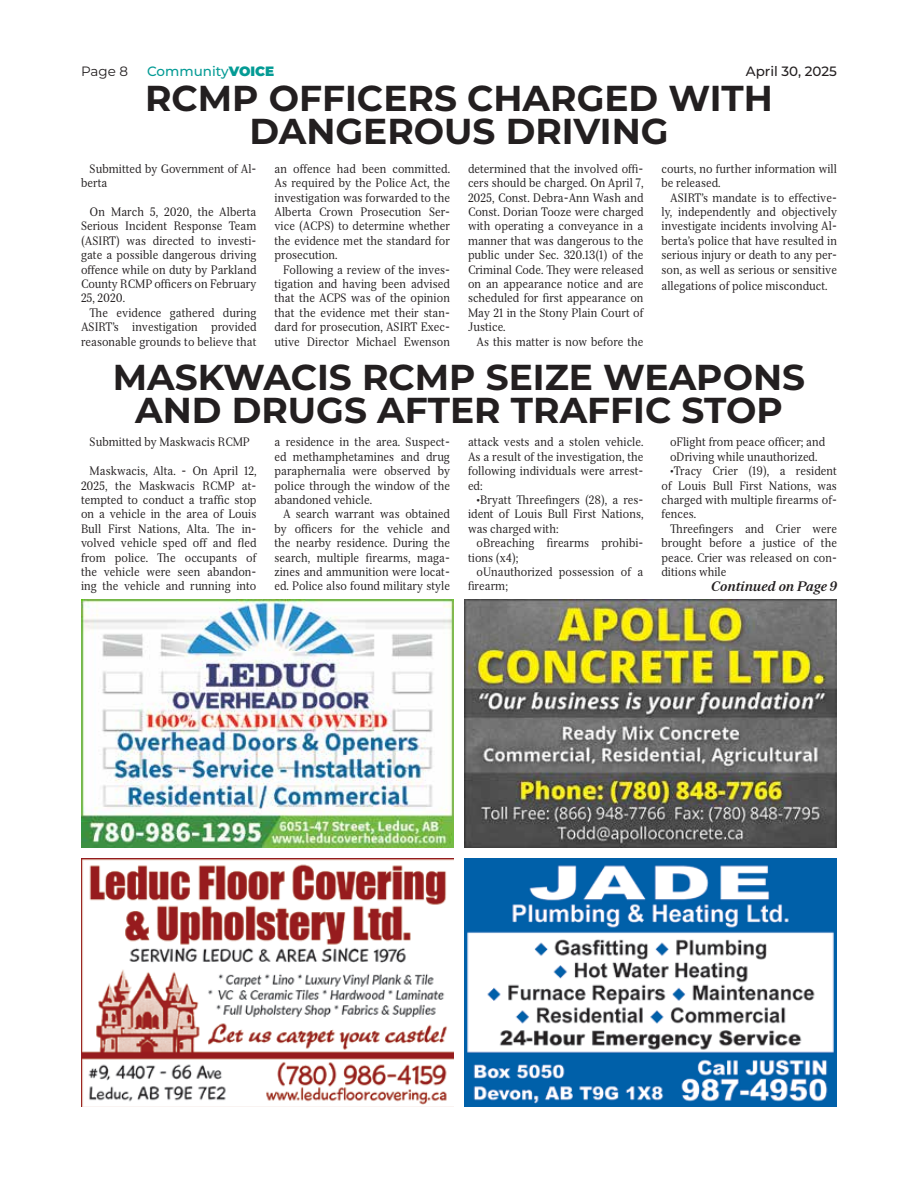
<style>
.page{position:relative;width:918px;height:1188px;background:#fff}
.page>*{position:absolute;margin:0;border:0;box-sizing:border-box;transform-origin:0 0}
.t1{font:700 36px/33px "Montserrat";color:#231f20;text-align:center}
.t2{font:italic 700 13.5px "Serif 12 Beta";color:#231f20}
.t3{font:500 13.5px "Montserrat";color:#049b95}
.t4{font:500 13.5px "Montserrat";color:#231f20}
.t5{font:13.5px "Montserrat";color:#231f20}
.t6{font:12px/14.4px "Serif 12 Beta";color:#231f20;text-align:justify;scale:.9 1}
.s1{font-weight:900}
</style>
<div class="page">
<img style="left:81px;top:859px;width:373px;height:248px">
<img style="left:464px;top:859px;width:373px;height:248px">
<img style="left:81px;top:599px;width:373px;height:249px">
<img style="left:464px;top:599px;width:373px;height:249px">
<p class="t5" style="left:81px;top:62px;width:49px">Page 8</p>
<p class="t3" style="left:147px;top:62px;width:129px">Community<span class="s1">VOICE</span></p>
<p class="t4" style="left:746px;top:62px;width:93px">April 30, 2025</p>
<h1 class="t1" style="left:145px;top:80px;width:629px">RCMP OFFICERS CHARGED WITH<br>DANGEROUS DRIVING</h1>
<p class="t6" style="left:81px;top:161px;width:197px;text-indent:9px">Submitted by Government of Al&shy;berta</p>
<p class="t6" style="left:81px;top:205px;width:197px;text-indent:9px">On March 5, 2020, the Alberta Serious Incident Response Team (ASIRT) was directed to investi&shy;gate a possible dangerous driving offence while on duty by Parkland County RCMP officers on February 25, 2020.</p>
<p class="t6" style="left:81px;top:305px;width:197px;text-indent:9px">The evidence gathered during ASIRT’s investigation provided reasonable grounds to believe that</p>
<p class="t6" style="left:274px;top:161px;width:197px">an offence had been committed.<br>As required by the Police Act, the investigation was forwarded to the Alberta Crown Prosecution Ser&shy;vice (ACPS) to determine whether the evidence met the standard for prosecution.</p>
<p class="t6" style="left:274px;top:262px;width:197px;text-indent:9px">Following a review of the inves&shy;tigation and having been advised that the ACPS was of the opinion that the evidence met their stan&shy;dard for prosecution, ASIRT Exec&shy;utive Director Michael Ewenson</p>
<p class="t6" style="left:468px;top:161px;width:197px">determined that the involved offi&shy;cers should be charged. On April 7, 2025, Const. Debra-Ann Wash and Const. Dorian Tooze were charged with operating a conveyance in a manner that was dangerous to the public under Sec. 320.13(1) of the Criminal Code. They were released on an appearance notice and are scheduled for first appearance on May 21 in the Stony Plain Court of Justice.</p>
<p class="t6" style="left:477px;top:334px;width:187px">As this matter is now before the</p>
<p class="t6" style="left:662px;top:161px;width:196px">courts, no further information will be released.</p>
<p class="t6" style="left:662px;top:190px;width:197px;text-indent:9px">ASIRT’s mandate is to effective&shy;ly, independently and objectively investigate incidents involving Al&shy;berta’s police that have resulted in serious injury or death to any per&shy;son, as well as serious or sensitive</p>
<p class="t6" style="left:662px;top:278px;width:186px">allegations of police misconduct.</p>
<h1 class="t1" style="left:113px;top:359px;width:694px">MASKWACIS RCMP SEIZE WEAPONS<br>AND DRUGS AFTER TRAFFIC STOP</h1>
<p class="t6" style="left:90px;top:435px;width:180px">Submitted by Maskwacis RCMP</p>
<p class="t6" style="left:81px;top:464px;width:197px;text-indent:9px">Maskwacis, Alta. - On April 12, 2025, the Maskwacis RCMP at&shy;tempted to conduct a traffic stop on a vehicle in the area of Louis Bull First Nations, Alta. The in&shy;volved vehicle sped off and fled from police. The occupants of the vehicle were seen abandon&shy;ing the vehicle and running into</p>
<p class="t6" style="left:670px;top:435px;width:174px">oFlight from peace officer; and oDriving while unauthorized.</p>
<p class="t6" style="left:662px;top:464px;width:197px;text-indent:9px">•Tracy Crier (19), a resident of Louis Bull First Nations, was charged with multiple firearms of&shy;fences.</p>
<p class="t6" style="left:662px;top:521px;width:197px;text-indent:9px">Threefingers and Crier were brought before a justice of the peace. Crier was released on con&shy;ditions while</p>
<p class="t2" style="left:711px;top:578px;width:128px">Continued on Page 9</p>
<p class="t6" style="left:274px;top:435px;width:197px">a residence in the area. Suspect&shy;ed methamphetamines and drug paraphernalia were observed by police through the window of the abandoned vehicle.</p>
<p class="t6" style="left:274px;top:507px;width:197px;text-indent:9px">A search warrant was obtained by officers for the vehicle and the nearby residence. During the search, multiple firearms, maga&shy;zines and ammunition were locat&shy;ed. Police also found military style</p>
<p class="t6" style="left:468px;top:435px;width:197px">attack vests and a stolen vehicle.<br>As a result of the investigation, the following individuals were arrest&shy;ed:</p>
<p class="t6" style="left:468px;top:493px;width:197px;text-indent:9px">•Bryatt Threefingers (28), a res&shy;ident of Louis Bull First Nations, was charged with:</p>
<p class="t6" style="left:468px;top:536px;width:197px;text-indent:9px">oBreaching firearms prohibi&shy;tions (x4);</p>
<p class="t6" style="left:468px;top:565px;width:196px;text-indent:9px">oUnauthorized possession of a firearm;</p>
</div>
